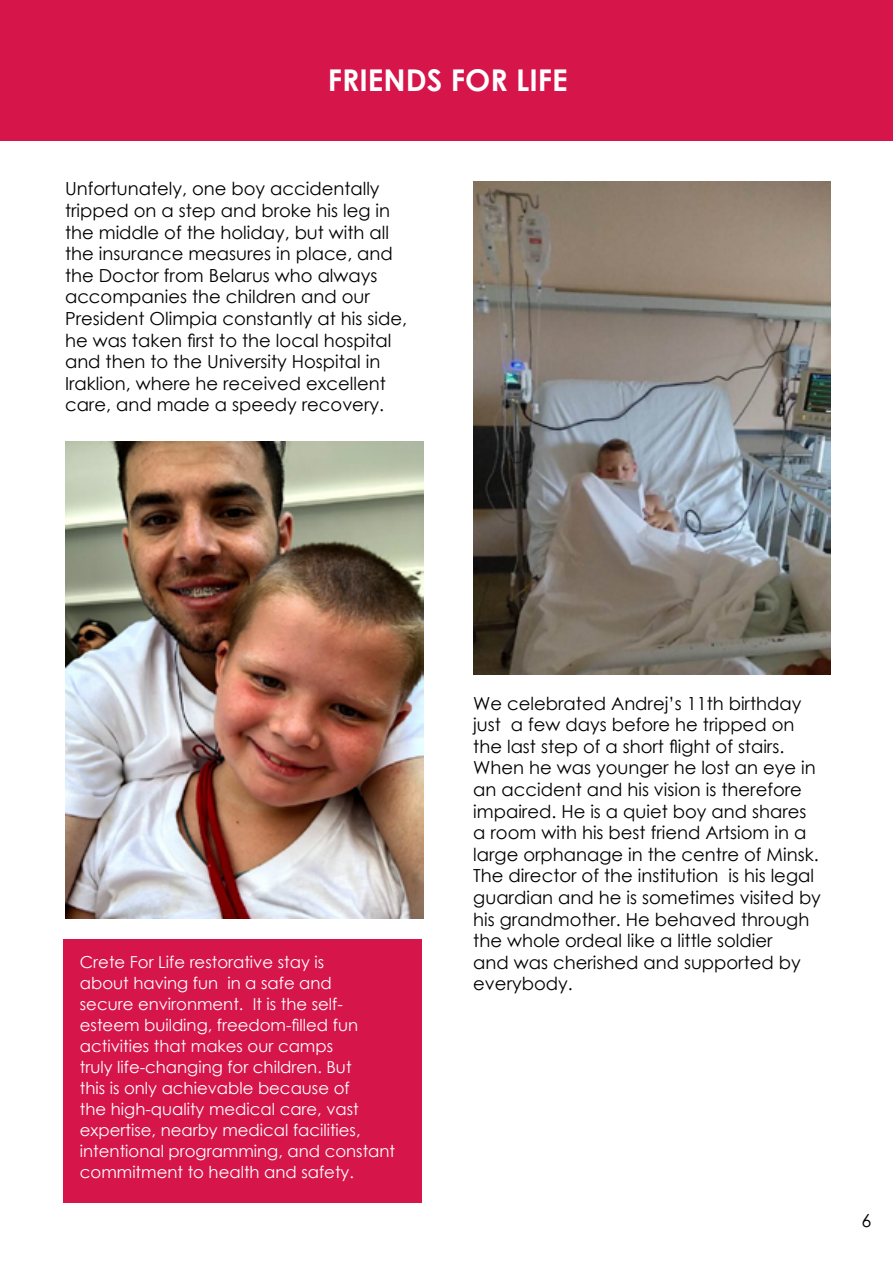
<style>
.page{position:relative;width:893px;height:1263px;background:#fff}
.page>*{position:absolute;margin:0;border:0;box-sizing:border-box;transform-origin:0 0}
.t1{font:700 30px "Century Gothic";color:#fff}
.t2{font:18px/21.6px "Century Gothic";color:#000}
.t3{font:16.5px/21px "Century Gothic";color:#fff}
</style>
<div class="page">
<div style="left:0;top:0;width:893px;height:140px;background:#d6154b"></div>
<img style="left:473px;top:182px;width:357px;height:492px">
<img style="left:65px;top:441px;width:358px;height:477px">
<div style="left:63px;top:939px;width:359px;height:263px;background:#d6154b"></div>
<h1 class="t1" style="left:328px;top:57px;width:242px">FRIENDS FOR LIFE</h1>
<p class="t2" style="left:65px;top:178px;width:343px">Unfortunately, one boy accidentally tripped on a step and broke his leg in the middle of the holiday, but with all the insurance measures in place, and the Doctor from Belarus who always accompanies the children and our President Olimpia constantly at his side, he was taken first to the local hospital and then to the University Hospital in Iraklion, where he received excellent care, and made a speedy recovery.</p>
<p class="t3" style="left:80px;top:951px;width:317px">Crete For Life restorative stay is<br>about having fun in a safe and<br>secure environment. It is the self&shy;esteem building, freedom-filled fun activities that makes our camps<br>truly life-changing for children. But<br>this is only achievable because of<br>the high-quality medical care, vast expertise, nearby medical facilities, intentional programming, and constant commitment to health and safety.</p>
<p class="t2" style="left:473px;top:692px;width:349px">We celebrated Andrej’s 11th birthday just a few days before he tripped on the last step of a short flight of stairs.<br>When he was younger he lost an eye in an accident and his vision is therefore impaired. He is a quiet boy and shares a room with his best friend Artsiom in a large orphanage in the centre of Minsk.<br>The director of the institution is his legal guardian and he is sometimes visited by his grandmother. He behaved through the whole ordeal like a little soldier<br>and was cherished and supported by everybody.</p>
<p class="t2" style="left:861px;top:1209px;width:11px">6</p>
</div>
